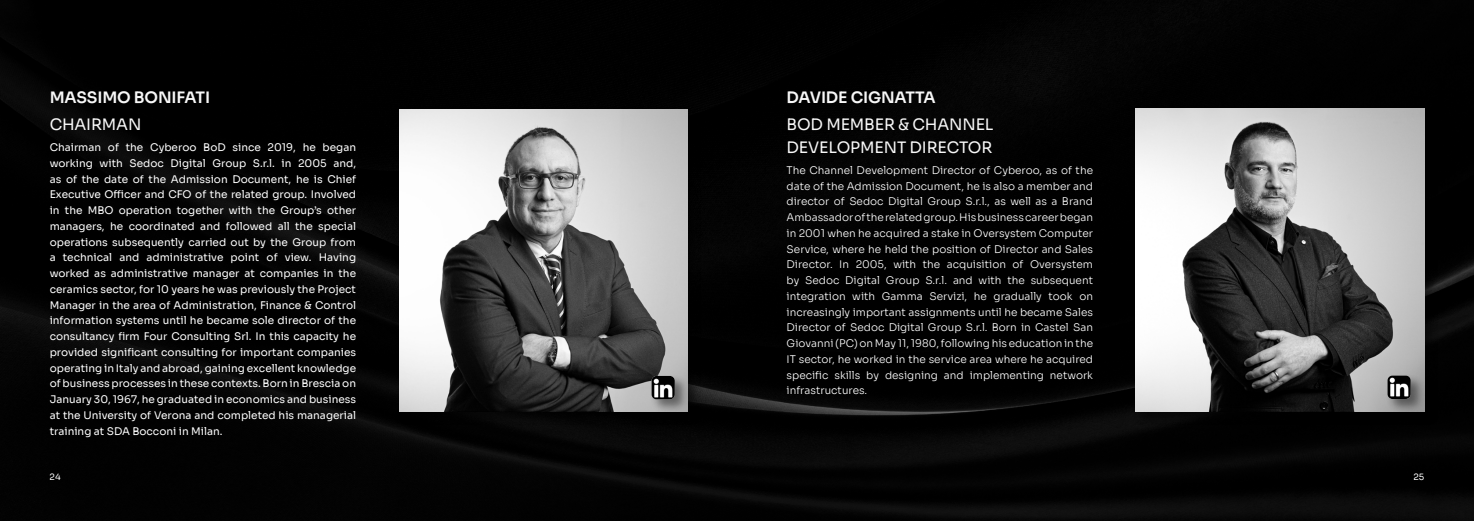
<style>
.page{position:relative;width:1474px;height:521px;background:#fff}
.page>*{position:absolute;margin:0;border:0;box-sizing:border-box;transform-origin:0 0}
.t1{font:15.75px/22.8px "Sora";letter-spacing:-.01em;color:#f7f7f7}
.t2{font:600 15.75px "Sora";letter-spacing:-.01em;color:#f7f7f7}
.t3{font:10.5px/15.8px "Sora";color:#fff;text-align:justify}
.t4{font:300 10.5px/15.8px "Sora";color:#fff;text-align:justify}
.t5{font:8.75px "Sora";color:#fff}
</style>
<div class="page">
<img style="left:0;top:0;width:1473px;height:521px">
<div style="left:397px;top:107px;width:304px;height:318px;background:#000"></div>
<img style="left:399px;top:109px;width:288px;height:302px">
<div style="left:649px;top:374px;width:40px;height:40px;background:#000;opacity:.45"></div>
<img style="left:651px;top:376px;width:23px;height:23px">
<div style="left:1133px;top:106px;width:304px;height:319px;background:#000"></div>
<img style="left:1135px;top:108px;width:289px;height:304px">
<div style="left:1385px;top:374px;width:39px;height:39px;background:#000;opacity:.45"></div>
<img style="left:1387px;top:375px;width:23px;height:24px">
<h1 class="t2" style="left:50px;top:84px;width:162px">MASSIMO BONIFATI</h1>
<h1 class="t1" style="left:50px;top:112px;width:93px">CHAIRMAN</h1>
<p class="t3" style="left:50px;top:138px;width:308px">Chairman of the Cyberoo BoD since 2019, he began working with Sedoc Digital Group S.r.l. in 2005 and, as of the date of the Admission Document, he is Chief Executive Officer and CFO of the related group. Involved in the MBO operation together with the Group’s other managers, he coordinated and followed all the special operations subsequently carried out by the Group from a technical and administrative point of view. Having worked as administrative manager at companies in the ceramics sector, for 10 years he was previously the Project Manager in the area of Administration, Finance &amp; Control information systems until he became sole director of the consultancy firm Four Consulting Srl. In this capacity he provided significant consulting for important companies operating in Italy and abroad, gaining excellent knowledge of business processes in these contexts. Born in Brescia on January 30, 1967, he graduated in economics and business at the University of Verona and completed his managerial training at SDA Bocconi in Milan.</p>
<p class="t5" style="left:50px;top:469px;width:13px">24</p>
<p class="t5" style="left:1413px;top:469px;width:12px">25</p>
<h1 class="t2" style="left:786px;top:84px;width:151px">DAVIDE CIGNATTA</h1>
<h1 class="t1" style="left:786px;top:112px;width:208px">BOD MEMBER &amp; CHANNEL<br>DEVELOPMENT DIRECTOR</h1>
<p class="t4" style="left:786px;top:161px;width:308px">The Channel Development Director of Cyberoo, as of the date of the Admission Document, he is also a member and director of Sedoc Digital Group S.r.l., as well as a Brand Ambassador of the related group. His business career began in 2001 when he acquired a stake in Oversystem Computer Service, where he held the position of Director and Sales Director. In 2005, with the acquisition of Oversystem by Sedoc Digital Group S.r.l. and with the subsequent integration with Gamma Servizi, he gradually took on increasingly important assignments until he became Sales Director of Sedoc Digital Group S.r.l. Born in Castel San Giovanni (PC) on May 11, 1980, following his education in the IT sector, he worked in the service area where he acquired specific skills by designing and implementing network infrastructures.</p>
</div>
